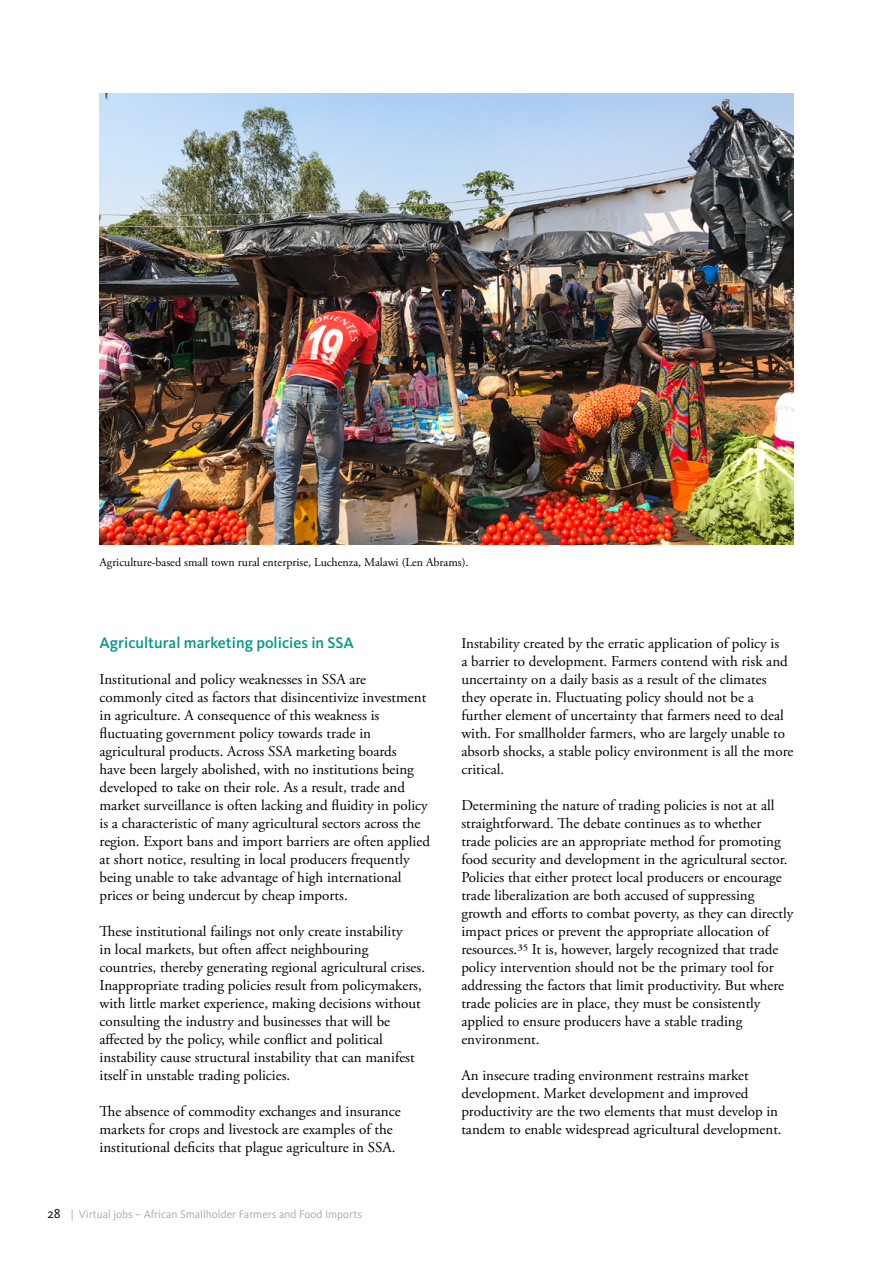
<style>
.page{position:relative;width:893px;height:1263px;background:#fff}
.page>*{position:absolute;margin:0;border:0;box-sizing:border-box;transform-origin:0 0}
.Subheading_1{font:500 15.9px "Kievit OT";color:#009787}
.Brödtext{font:15px/18px "Adobe Garamond Pro";color:#000}
.figurtext{font:12px "Adobe Garamond Pro";color:#000}
.t1{font:11.4px "Kievit OT";color:#a1abb2}
.s1{font-size:13.5px;color:#000}
.s2{font-family:"Minion Pro"}
</style>
<div class="page">
<img style="left:99px;top:94px;width:694px;height:450px">
<p class="figurtext" style="left:99px;top:554px;width:371px">Agriculture-based small town rural enterprise, Luchenza, Malawi (Len Abrams).</p>
<p class="Subheading_1" style="left:99px;top:634px;width:256px">Agricultural marketing policies in SSA</p>
<p class="Brödtext" style="left:99px;top:671px;width:332px">Institutional and policy weaknesses in SSA are commonly cited as factors that disincentivize investment in agriculture. A consequence of this weakness is fluctuating government policy towards trade in agricultural products. Across SSA marketing boards<br>have been largely abolished, with no institutions being developed to take on their role. As a result, trade and market surveillance is often lacking and fluidity in policy is a characteristic of many agricultural sectors across the region. Export bans and import barriers are often applied at short notice, resulting in local producers frequently being unable to take advantage of high international prices or being undercut by cheap imports.</p>
<p class="Brödtext" style="left:99px;top:923px;width:327px">These institutional failings not only create instability<br>in local markets, but often affect neighbouring countries, thereby generating regional agricultural crises.<br>Inappropriate trading policies result from policymakers, with little market experience, making decisions without consulting the industry and businesses that will be affected by the policy, while conflict and political instability cause structural instability that can manifest itself in unstable trading policies.</p>
<p class="Brödtext" style="left:99px;top:1103px;width:303px">The absence of commodity exchanges and insurance markets for crops and livestock are examples of the institutional deficits that plague agriculture in SSA.</p>
<p class="t1" style="left:47px;top:1208px;width:316px"><span class="s1">28</span> <span class="s2">|</span> Virtual jobs – African Smallholder Farmers and Food Imports</p>
<p class="Brödtext" style="left:461px;top:635px;width:334px">Instability created by the erratic application of policy is<br>a barrier to development. Farmers contend with risk and uncertainty on a daily basis as a result of the climates they operate in. Fluctuating policy should not be a further element of uncertainty that farmers need to deal with. For smallholder farmers, who are largely unable to absorb shocks, a stable policy environment is all the more critical.</p>
<p class="Brödtext" style="left:461px;top:797px;width:334px">Determining the nature of trading policies is not at all straightforward. The debate continues as to whether trade policies are an appropriate method for promoting food security and development in the agricultural sector.<br>Policies that either protect local producers or encourage trade liberalization are both accused of suppressing growth and efforts to combat poverty, as they can directly impact prices or prevent the appropriate allocation of resources.35 It is, however, largely recognized that trade policy intervention should not be the primary tool for addressing the factors that limit productivity. But where trade policies are in place, they must be consistently applied to ensure producers have a stable trading environment.</p>
<p class="Brödtext" style="left:461px;top:1067px;width:322px">An insecure trading environment restrains market development. Market development and improved productivity are the two elements that must develop in tandem to enable widespread agricultural development.</p>
</div>
